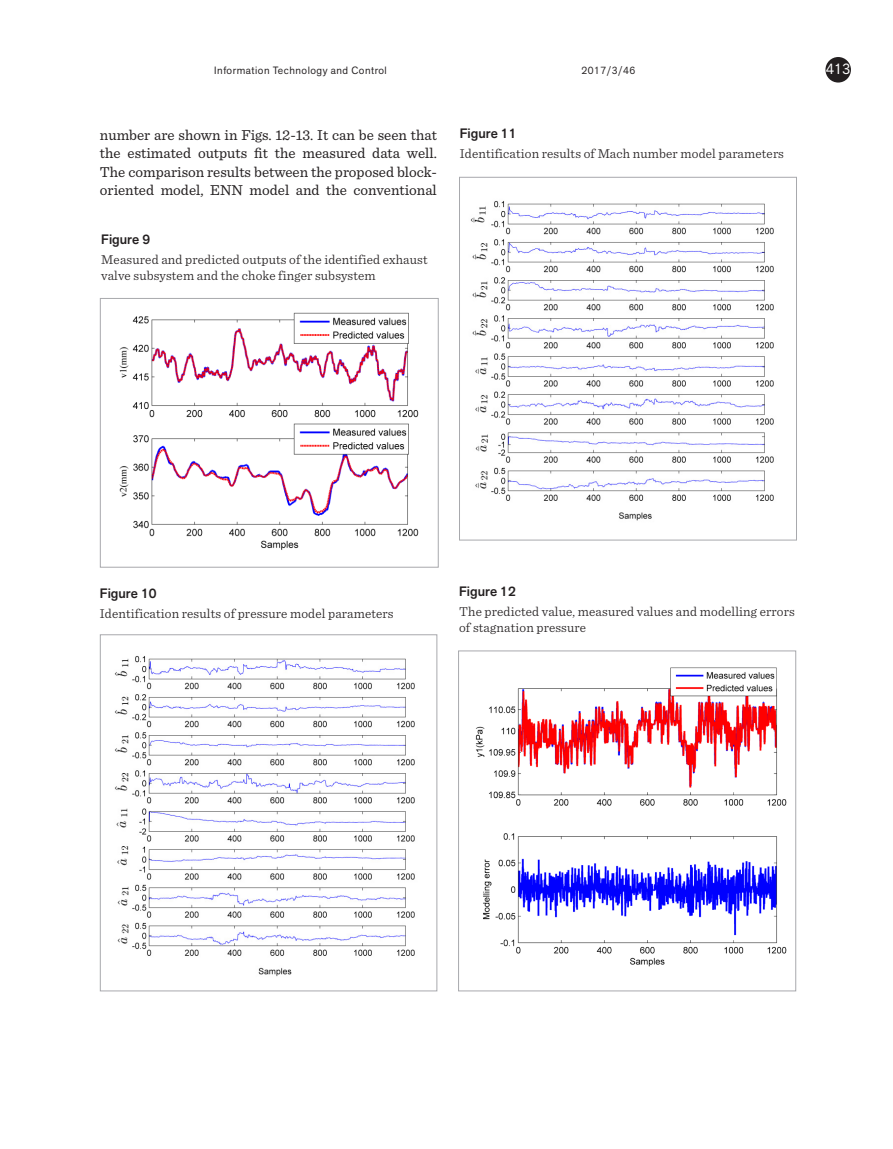
<style>
.page{position:relative;width:893px;height:1149px;background:#fff}
.page>*{position:absolute;margin:0;border:0;box-sizing:border-box;transform-origin:0 0}
.pagrindinis{font:15px/18.5px "Sentinel";color:#231f20;text-align:justify}
.t1{font:15px "Akzid Grtsk Next";color:#fff}
.Pav_pavadin{font:300 13.5px/15.8px "Sentinel";letter-spacing:.01em;color:#231f20}
.t2{font:13.5px "Times New Roman";color:#000}
.Pav_nr{font:500 13.5px "Akzid Grtsk Next";color:#231f20}
.t3{font:10.5px "Akzid Grtsk Next";letter-spacing:.05em;color:#231f20}
.s1{font-weight:700}
</style>
<div class="page">
<div style="left:825px;top:57px;width:26px;height:25px;background:#231f20;border-radius:50%"></div>
<img style="left:119px;top:312px;width:300px;height:238px">
<div style="left:100px;top:298px;width:339px;height:269px;border:1px solid #a8a9ad"></div>
<img style="left:114px;top:655px;width:301px;height:322px">
<div style="left:100px;top:634px;width:337px;height:356px;border:1px solid #a8a9ad"></div>
<img style="left:470px;top:200px;width:304px;height:321px">
<div style="left:459px;top:177px;width:338px;height:363px;border:1px solid #a8a9ad"></div>
<img style="left:475px;top:667px;width:312px;height:300px">
<div style="left:458px;top:650px;width:338px;height:340px;border:1px solid #a8a9ad"></div>
<p class="t3" style="left:214px;top:63px;width:174px">Information Technology and Control</p>
<p class="t3" style="left:581px;top:63px;width:55px">2017/3/46</p>
<p class="t1" style="left:826px;top:59px;width:26px">413</p>
<p class="pagrindinis" style="left:100px;top:125px;width:338px">number are shown in Figs. 12-13. It can be seen that the estimated outputs fit the measured data well.<br>The comparison results between the proposed block&shy;oriented model, ENN model and the conventional</p>
<p class="t2" style="left:137px;top:129px;width:244px"><span class="s1">Fig. 8</span> Estimations of the choke finger model</p>
<p class="Pav_nr" style="left:101px;top:230px;width:50px">Figure 9</p>
<p class="Pav_pavadin" style="left:101px;top:250px;width:328px">Measured and predicted outputs of the identified exhaust valve subsystem and the choke finger subsystem</p>
<p class="Pav_nr" style="left:460px;top:124px;width:58px">Figure 11</p>
<p class="Pav_pavadin" style="left:460px;top:145px;width:326px">Identification results of Mach number model parameters</p>
<p class="Pav_nr" style="left:100px;top:584px;width:58px">Figure 10</p>
<p class="Pav_pavadin" style="left:100px;top:605px;width:295px">Identification results of pressure model parameters</p>
<p class="Pav_nr" style="left:459px;top:582px;width:58px">Figure 12</p>
<p class="Pav_pavadin" style="left:459px;top:602px;width:337px">The predicted value, measured values and modelling errors of stagnation pressure</p>
</div>
